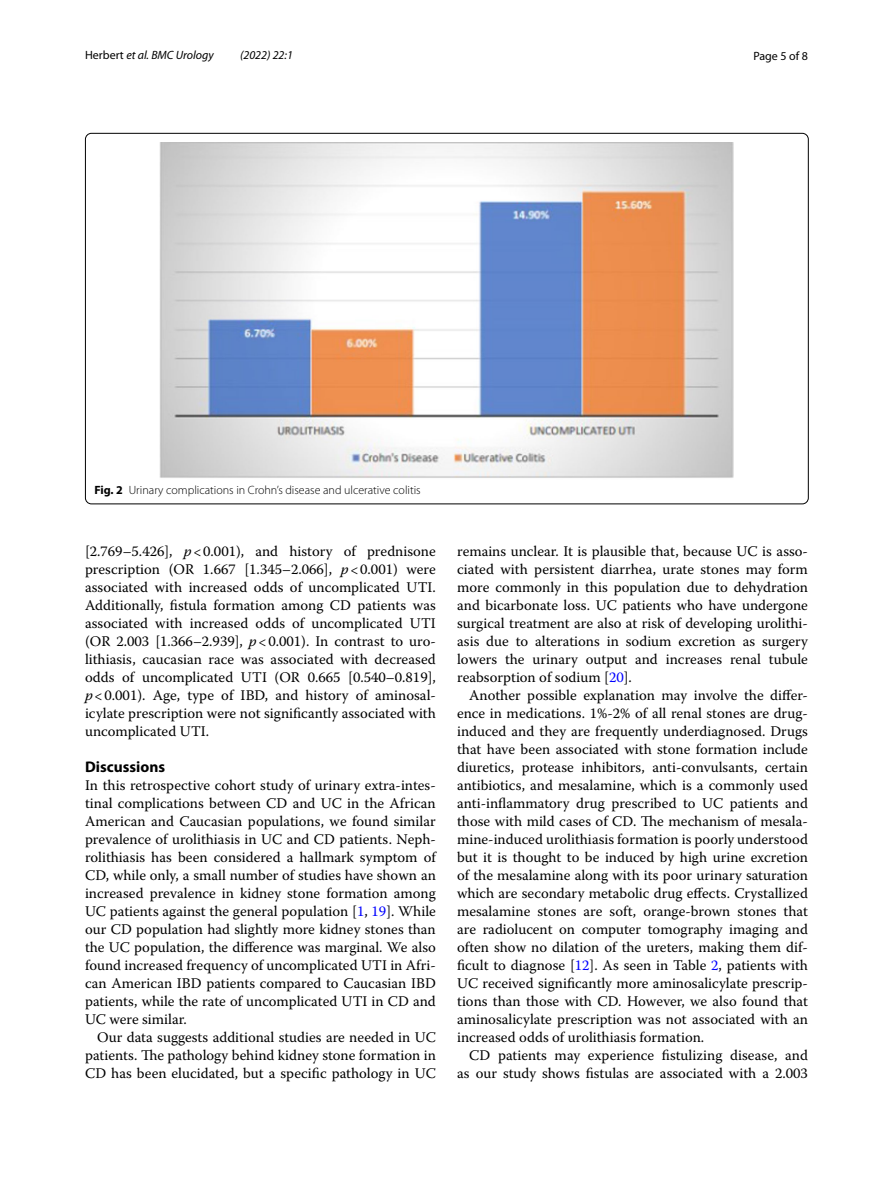
<style>
.page{position:relative;width:893px;height:1187px;background:#fff}
.page>*{position:absolute;margin:0;border:0;box-sizing:border-box;transform-origin:0 0}
.t1{font:700 15.45px "Myriad Pro";color:#000}
.t2{font:14.7px/18px "Warnock Pro";color:#000;text-align:justify}
.t3{font:300 12px "Myriad Pro";color:#000}
.t4{font:italic 12px "Myriad Pro";color:#000}
.t5{font:12px "Myriad Pro";color:#000}
.s1{font-style:normal}
.s2{font-weight:700}
.s3{font-style:italic}
.s4{color:#00f}
</style>
<div class="page">
<img style="left:160px;top:142px;width:574px;height:336px">
<p class="t4" style="left:85px;top:48px;width:130px"><span class="s1">Herbert</span> et al. BMC Urology</p>
<p class="t4" style="left:240px;top:48px;width:54px">(2022) 22:1</p>
<p class="t5" style="left:753px;top:48px;width:56px">Page 5 of 8</p>
<p class="t3" style="left:94px;top:483px;width:328px"><span class="s2">Fig. 2</span> Urinary complications in Crohn’s disease and ulcerative colitis</p>
<p class="t2" style="left:85px;top:541px;width:352px">[2.769–5.426], <span class="s3">p</span>&lt;0.001), and history of prednisone prescription (OR 1.667 [1.345–2.066], <span class="s3">p</span>&lt;0.001) were associated with increased odds of uncomplicated UTI.<br>Additionally, fistula formation among CD patients was associated with increased odds of uncomplicated UTI (OR 2.003 [1.366–2.939], <span class="s3">p</span>&lt;0.001). In contrast to uro&shy;lithiasis, caucasian race was associated with decreased odds of uncomplicated UTI (OR 0.665 [0.540–0.819], <span class="s3">p</span>&lt;0.001). Age, type of IBD, and history of aminosal&shy;icylate prescription were not significantly associated with uncomplicated UTI.</p>
<p class="t1" style="left:85px;top:756px;width:82px">Discussions</p>
<p class="t2" style="left:85px;top:775px;width:352px">In this retrospective cohort study of urinary extra-intes&shy;tinal complications between CD and UC in the African American and Caucasian populations, we found similar prevalence of urolithiasis in UC and CD patients. Neph&shy;rolithiasis has been considered a hallmark symptom of CD, while only, a small number of studies have shown an increased prevalence in kidney stone formation among UC patients against the general population [<span class="s4">1</span>, <span class="s4">19</span>]. While our CD population had slightly more kidney stones than the UC population, the difference was marginal. We also found increased frequency of uncomplicated UTI in Afri&shy;can American IBD patients compared to Caucasian IBD patients, while the rate of uncomplicated UTI in CD and UC were similar.</p>
<p class="t2" style="left:85px;top:1027px;width:352px;text-indent:12px">Our data suggests additional studies are needed in UC patients. The pathology behind kidney stone formation in CD has been elucidated, but a specific pathology in UC</p>
<p class="t2" style="left:457px;top:541px;width:352px">remains unclear. It is plausible that, because UC is asso&shy;ciated with persistent diarrhea, urate stones may form more commonly in this population due to dehydration and bicarbonate loss. UC patients who have undergone surgical treatment are also at risk of developing urolithi&shy;asis due to alterations in sodium excretion as surgery lowers the urinary output and increases renal tubule reabsorption of sodium [<span class="s4">20</span>].</p>
<p class="t2" style="left:457px;top:685px;width:352px;text-indent:12px">Another possible explanation may involve the differ&shy;ence in medications. 1%-2% of all renal stones are drug&shy;induced and they are frequently underdiagnosed. Drugs that have been associated with stone formation include diuretics, protease inhibitors, anti-convulsants, certain antibiotics, and mesalamine, which is a commonly used anti-inflammatory drug prescribed to UC patients and those with mild cases of CD. The mechanism of mesala&shy;mine-induced urolithiasis formation is poorly understood but it is thought to be induced by high urine excretion of the mesalamine along with its poor urinary saturation which are secondary metabolic drug effects. Crystallized mesalamine stones are soft, orange-brown stones that are radiolucent on computer tomography imaging and often show no dilation of the ureters, making them dif&shy;ficult to diagnose [<span class="s4">12</span>]. As seen in Table <span class="s4">2</span>, patients with UC received significantly more aminosalicylate prescrip&shy;tions than those with CD. However, we also found that aminosalicylate prescription was not associated with an increased odds of urolithiasis formation.</p>
<p class="t2" style="left:457px;top:1045px;width:352px;text-align:right">CD patients may experience fistulizing disease, and as our study shows fistulas are associated with a 2.003</p>
</div>
